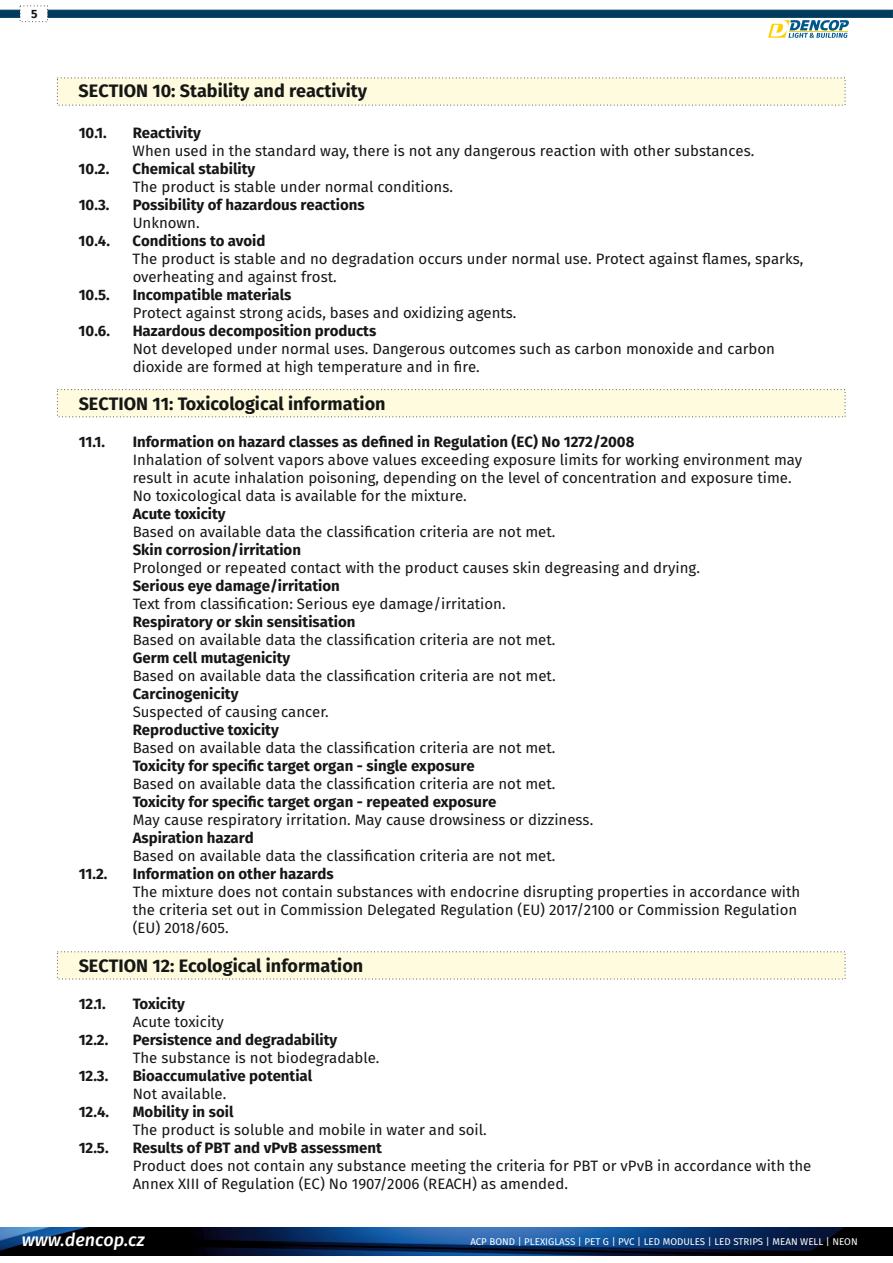
<style>
.page{position:relative;width:893px;height:1263px;background:#fff}
.page>*{position:absolute;margin:0;border:0;box-sizing:border-box;transform-origin:0 0}
.t1{font:700 18px "Fira Sans";color:#151616}
.t2{font:italic 500 18px "Fira Sans";color:#fff}
.t3{font:15px "Fira Sans";color:#151616}
.t4{font:700 15px "Fira Sans";color:#151616}
.t5{font:700 12px "Fira Sans";color:#151616}
.t6{font:9.75px "Fira Sans";color:#fff}
</style>
<div class="page">
<svg style="left:57px;top:77px;width:789px;height:29px;background:#fbf8dd"></svg>
<svg style="left:57px;top:389px;width:789px;height:29px;background:#fbf8dd"></svg>
<svg style="left:57px;top:951px;width:789px;height:29px;background:#fbf8dd"></svg>
<img style="left:0;top:1228px;width:893px;height:27px">
<svg style="left:0;top:5px;width:893px;height:33px"></svg>
<p class="t5" style="left:31px;top:7px;width:8px">5</p>
<p class="t1" style="left:79px;top:80px;width:290px">SECTION 10: Stability and reactivity</p>
<p class="t4" style="left:79px;top:123px;width:30px">10.1.</p>
<p class="t4" style="left:133px;top:123px;width:70px">Reactivity</p>
<p class="t3" style="left:133px;top:177px;width:322px">The product is stable under normal conditions.</p>
<p class="t4" style="left:79px;top:195px;width:32px">10.3.</p>
<p class="t4" style="left:133px;top:195px;width:234px">Possibility of hazardous reactions</p>
<p class="t3" style="left:133px;top:141px;width:623px">When used in the standard way, there is not any dangerous reaction with other substances.</p>
<p class="t4" style="left:79px;top:159px;width:32px">10.2.</p>
<p class="t4" style="left:133px;top:159px;width:124px">Chemical stability</p>
<p class="t3" style="left:133px;top:213px;width:68px">Unknown.</p>
<p class="t4" style="left:79px;top:231px;width:33px">10.4.</p>
<p class="t4" style="left:133px;top:231px;width:134px">Conditions to avoid</p>
<p class="t3" style="left:133px;top:249px;width:672px">The product is stable and no degradation occurs under normal use. Protect against flames, sparks,</p>
<p class="t3" style="left:133px;top:267px;width:206px">overheating and against frost.</p>
<p class="t4" style="left:79px;top:285px;width:32px">10.5.</p>
<p class="t4" style="left:133px;top:285px;width:160px">Incompatible materials</p>
<p class="t3" style="left:133px;top:303px;width:385px">Protect against strong acids, bases and oxidizing agents.</p>
<p class="t4" style="left:79px;top:321px;width:33px">10.6.</p>
<p class="t4" style="left:133px;top:321px;width:245px">Hazardous decomposition products</p>
<p class="t3" style="left:133px;top:339px;width:644px">Not developed under normal uses. Dangerous outcomes such as carbon monoxide and carbon</p>
<p class="t3" style="left:133px;top:357px;width:349px">dioxide are formed at high temperature and in fire.</p>
<p class="t1" style="left:79px;top:393px;width:308px">SECTION 11: Toxicological information</p>
<p class="t4" style="left:79px;top:433px;width:28px">11.1.</p>
<p class="t4" style="left:133px;top:433px;width:503px">Information on hazard classes as defined in Regulation (EC) No 1272/2008</p>
<p class="t3" style="left:133px;top:451px;width:671px">Inhalation of solvent vapors above values exceeding exposure limits for working environment may</p>
<p class="t3" style="left:133px;top:469px;width:661px">result in acute inhalation poisoning, depending on the level of concentration and exposure time.</p>
<p class="t3" style="left:133px;top:487px;width:336px">No toxicological data is available for the mixture.</p>
<p class="t4" style="left:133px;top:505px;width:95px">Acute toxicity</p>
<p class="t3" style="left:133px;top:523px;width:424px">Based on available data the classification criteria are not met.</p>
<p class="t4" style="left:133px;top:541px;width:170px">Skin corrosion/irritation</p>
<p class="t3" style="left:133px;top:559px;width:569px">Prolonged or repeated contact with the product causes skin degreasing and drying.</p>
<p class="t4" style="left:133px;top:577px;width:209px">Serious eye damage/irritation</p>
<p class="t3" style="left:133px;top:595px;width:374px">Text from classification: Serious eye damage/irritation.</p>
<p class="t4" style="left:133px;top:613px;width:224px">Respiratory or skin sensitisation</p>
<p class="t3" style="left:133px;top:631px;width:424px">Based on available data the classification criteria are not met.</p>
<p class="t4" style="left:133px;top:649px;width:159px">Germ cell mutagenicity</p>
<p class="t3" style="left:133px;top:667px;width:424px">Based on available data the classification criteria are not met.</p>
<p class="t4" style="left:133px;top:685px;width:107px">Carcinogenicity</p>
<p class="t3" style="left:133px;top:703px;width:198px">Suspected of causing cancer.</p>
<p class="t4" style="left:133px;top:721px;width:148px">Reproductive toxicity</p>
<p class="t3" style="left:133px;top:739px;width:424px">Based on available data the classification criteria are not met.</p>
<p class="t4" style="left:133px;top:757px;width:344px">Toxicity for specific target organ - single exposure</p>
<p class="t3" style="left:133px;top:775px;width:424px">Based on available data the classification criteria are not met.</p>
<p class="t4" style="left:133px;top:793px;width:365px">Toxicity for specific target organ - repeated exposure</p>
<p class="t3" style="left:133px;top:811px;width:462px">May cause respiratory irritation. May cause drowsiness or dizziness.</p>
<p class="t3" style="left:133px;top:847px;width:424px">Based on available data the classification criteria are not met.</p>
<p class="t4" style="left:133px;top:829px;width:123px">Aspiration hazard</p>
<p class="t4" style="left:79px;top:865px;width:30px">11.2.</p>
<p class="t4" style="left:133px;top:865px;width:203px">Information on other hazards</p>
<p class="t3" style="left:133px;top:883px;width:669px">The mixture does not contain substances with endocrine disrupting properties in accordance with</p>
<p class="t3" style="left:133px;top:901px;width:666px">the criteria set out in Commission Delegated Regulation (EU) 2017/2100 or Commission Regulation</p>
<p class="t3" style="left:133px;top:919px;width:97px">(EU) 2018/605.</p>
<p class="t1" style="left:79px;top:955px;width:286px">SECTION 12: Ecological information</p>
<p class="t4" style="left:79px;top:995px;width:29px">12.1.</p>
<p class="t4" style="left:133px;top:995px;width:54px">Toxicity</p>
<p class="t3" style="left:133px;top:1013px;width:93px">Acute toxicity</p>
<p class="t4" style="left:79px;top:1031px;width:31px">12.2.</p>
<p class="t4" style="left:133px;top:1031px;width:206px">Persistence and degradability</p>
<p class="t3" style="left:133px;top:1049px;width:248px">The substance is not biodegradable.</p>
<p class="t4" style="left:79px;top:1067px;width:31px">12.3.</p>
<p class="t4" style="left:133px;top:1067px;width:181px">Bioaccumulative potential</p>
<p class="t3" style="left:133px;top:1085px;width:95px">Not available.</p>
<p class="t4" style="left:79px;top:1103px;width:32px">12.4.</p>
<p class="t4" style="left:133px;top:1103px;width:102px">Mobility in soil</p>
<p class="t3" style="left:133px;top:1121px;width:356px">The product is soluble and mobile in water and soil.</p>
<p class="t4" style="left:79px;top:1139px;width:31px">12.5.</p>
<p class="t4" style="left:133px;top:1139px;width:251px">Results of PBT and vPvB assessment</p>
<p class="t3" style="left:133px;top:1157px;width:680px">Product does not contain any substance meeting the criteria for PBT or vPvB in accordance with the</p>
<p class="t3" style="left:133px;top:1175px;width:437px">Annex XIII of Regulation (EC) No 1907/2006 (REACH) as amended.</p>
<p class="t2" style="left:22px;top:1229px;width:124px">www.dencop.cz</p>
<p class="t6" style="left:470px;top:1236px;width:389px">ACP BOND | PLEXIGLASS | PET G | PVC | LED MODULES | LED STRIPS | MEAN WELL | NEON</p>
</div>
